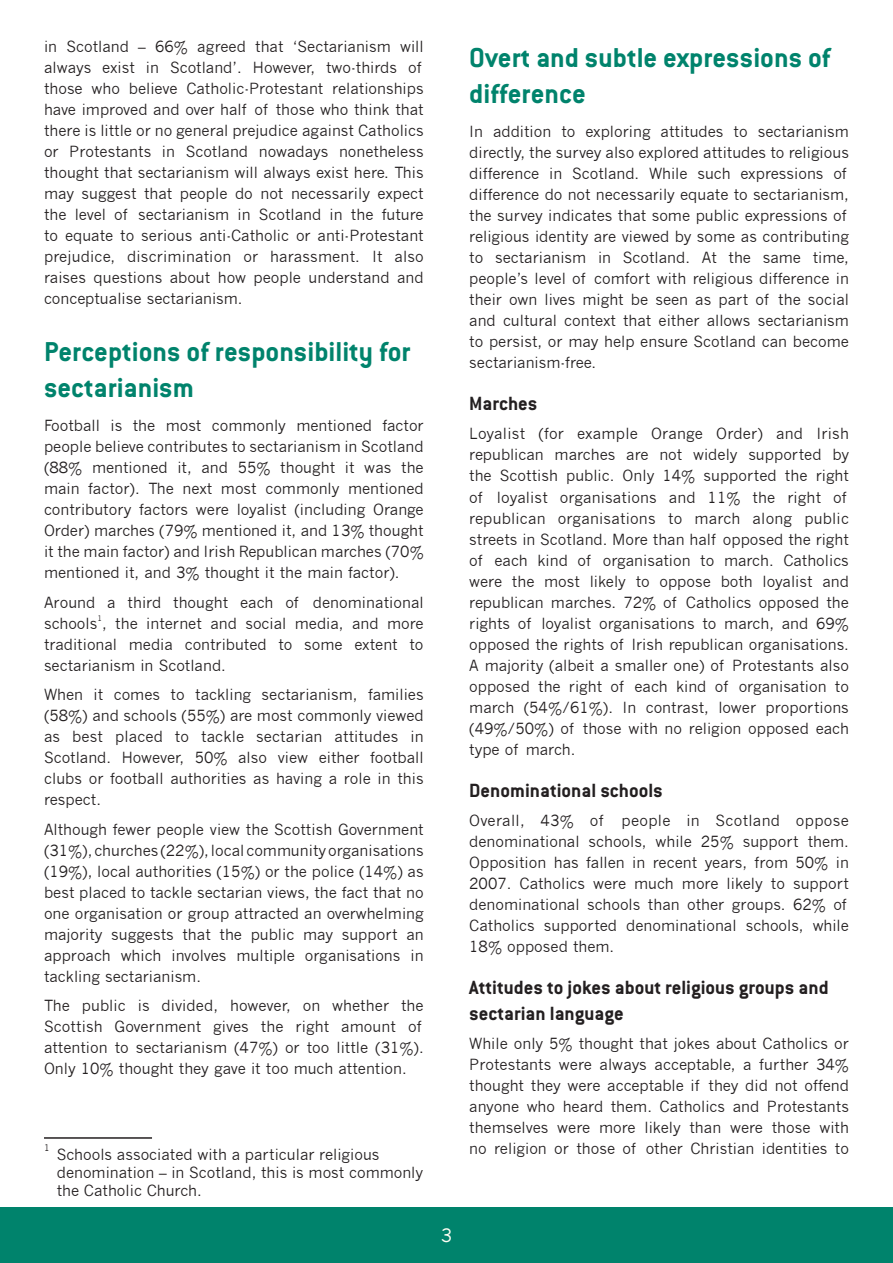
<style>
.page{position:relative;width:893px;height:1263px;background:#fff}
.page>*{position:absolute;margin:0;border:0;box-sizing:border-box;transform-origin:0 0}
.t1{font:700 30px/36px "Conduit OSITC";color:#00836c}
.t2{font:700 21px/25.2px "Conduit ITC";color:#231f20}
.t3{font:18px "News Gothic";color:#fffef4}
.t4{font:15px/21px "News Gothic";color:#231f20}
.t5{font:9px "News Gothic";color:#231f20}
.t6{font:7.5px "News Gothic";color:#231f20}
</style>
<div class="page">
<div style="left:0;top:1208px;width:893px;height:55px;background:#00836c"></div>
<hr style="left:44px;top:1137px;width:108px;height:2px;background:#231f20">
<p class="t4" style="left:44px;top:36px;width:381px">in Scotland – 66% agreed that ‘Sectarianism will always exist in Scotland’. However, two-thirds of those who believe Catholic-Protestant relationships have improved and over half of those who think that there is little or no general prejudice against Catholics or Protestants in Scotland nowadays nonetheless thought that sectarianism will always exist here. This may suggest that people do not necessarily expect the level of sectarianism in Scotland in the future to equate to serious anti-Catholic or anti-Protestant prejudice, discrimination or harassment. It also raises questions about how people understand and conceptualise sectarianism.</p>
<h1 class="t1" style="left:44px;top:333px;width:368px">Perceptions of responsibility for sectarianism</h1>
<p class="t4" style="left:44px;top:415px;width:381px;text-align:justify">Football is the most commonly mentioned factor people believe contributes to sectarianism in Scotland (88% mentioned it, and 55% thought it was the main factor). The next most commonly mentioned contributory factors were loyalist (including Orange Order) marches (79% mentioned it, and 13% thought it the main factor) and Irish Republican marches (70% mentioned it, and 3% thought it the main factor).</p>
<p class="t4" style="left:44px;top:592px;width:381px">Around a third thought each of denominational schools , the internet and social media, and more</p>
<p class="t6" style="left:97px;top:614px;width:6px">1</p>
<p class="t4" style="left:44px;top:634px;width:381px">traditional media contributed to some extent to sectarianism in Scotland.</p>
<p class="t4" style="left:44px;top:684px;width:381px;text-align:justify">When it comes to tackling sectarianism, families (58%) and schools (55%) are most commonly viewed as best placed to tackle sectarian attitudes in Scotland. However, 50% also view either football clubs or football authorities as having a role in this respect.</p>
<p class="t4" style="left:44px;top:819px;width:381px;text-align:justify">Although fewer people view the Scottish Government (31%), churches (22%), local community organisations (19%), local authorities (15%) or the police (14%) as best placed to tackle sectarian views, the fact that no one organisation or group attracted an overwhelming majority suggests that the public may support an approach which involves multiple organisations in tackling sectarianism.</p>
<p class="t4" style="left:44px;top:995px;width:381px">The public is divided, however, on whether the Scottish Government gives the right amount of attention to sectarianism (47%) or too little (31%).<br>Only 10% thought they gave it too much attention.</p>
<p class="t5" style="left:44px;top:1142px;width:7px">1</p>
<p class="t4" style="left:57px;top:1145px;width:368px;line-height:18px">Schools associated with a particular religious denomination – in Scotland, this is most commonly the Catholic Church.</p>
<h1 class="t1" style="left:469px;top:39px;width:363px">Overt and subtle expressions of difference</h1>
<p class="t4" style="left:469px;top:121px;width:381px">In addition to exploring attitudes to sectarianism directly, the survey also explored attitudes to religious difference in Scotland. While such expressions of difference do not necessarily equate to sectarianism, the survey indicates that some public expressions of religious identity are viewed by some as contributing to sectarianism in Scotland. At the same time, people’s level of comfort with religious difference in their own lives might be seen as part of the social and cultural context that either allows sectarianism to persist, or may help ensure Scotland can become sectarianism-free.</p>
<h2 class="t2" style="left:469px;top:390px;width:70px">Marches</h2>
<p class="t4" style="left:469px;top:424px;width:381px">Loyalist (for example Orange Order) and Irish republican marches are not widely supported by the Scottish public. Only 14% supported the right of loyalist organisations and 11% the right of republican organisations to march along public streets in Scotland. More than half opposed the right of each kind of organisation to march. Catholics were the most likely to oppose both loyalist and republican marches. 72% of Catholics opposed the rights of loyalist organisations to march, and 69% opposed the rights of Irish republican organisations.<br>A majority (albeit a smaller one) of Protestants also opposed the right of each kind of organisation to march (54%/61%). In contrast, lower proportions (49%/50%) of those with no religion opposed each type of march.</p>
<h2 class="t2" style="left:469px;top:777px;width:195px">Denominational schools</h2>
<p class="t4" style="left:469px;top:810px;width:381px">Overall, 43% of people in Scotland oppose denominational schools, while 25% support them.<br>Opposition has fallen in recent years, from 50% in 2007. Catholics were much more likely to support denominational schools than other groups. 62% of Catholics supported denominational schools, while 18% opposed them.</p>
<h2 class="t2" style="left:469px;top:975px;width:361px">Attitudes to jokes about religious groups and sectarian language</h2>
<p class="t4" style="left:469px;top:1033px;width:381px;text-align:justify">While only 5% thought that jokes about Catholics or Protestants were always acceptable, a further 34% thought they were acceptable if they did not offend anyone who heard them. Catholics and Protestants themselves were more likely than were those with no religion or those of other Christian identities to</p>
<p class="t3" style="left:441px;top:1225px;width:13px">3</p>
</div>
